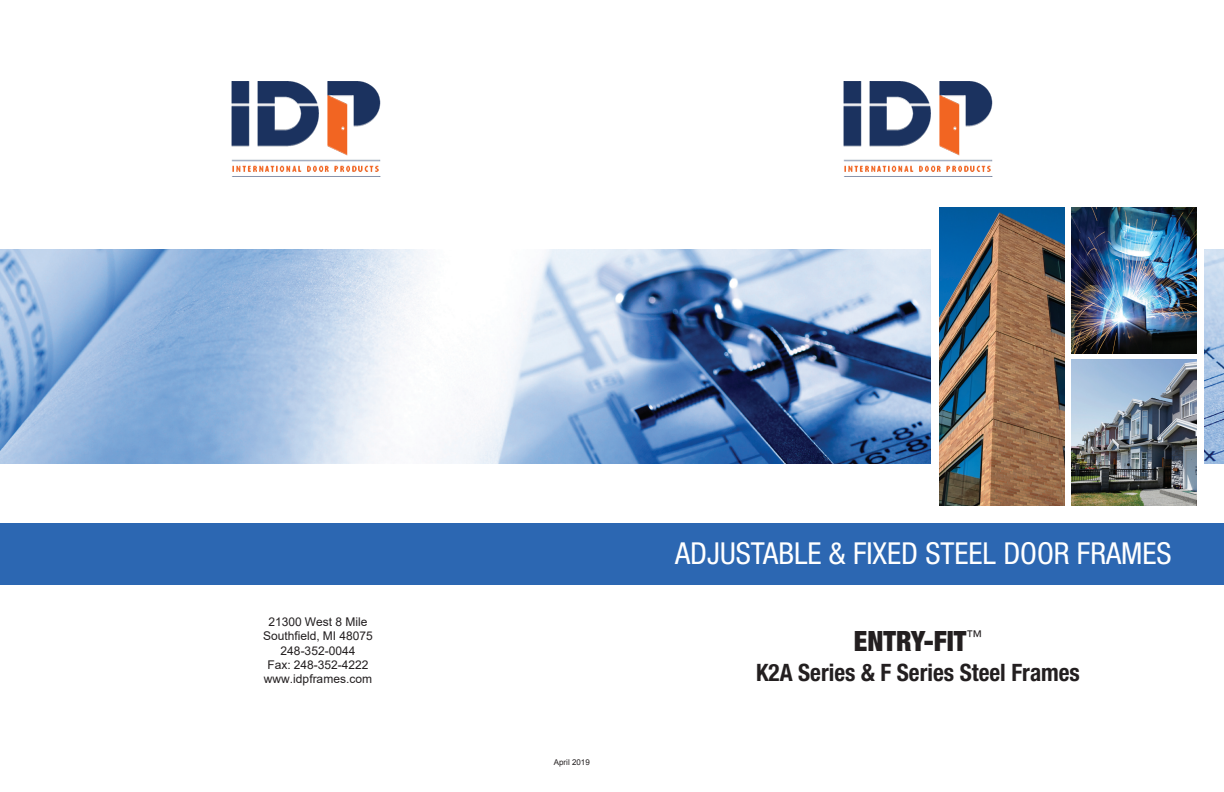
<style>
.page{position:relative;width:1224px;height:792px;background:#fff}
.page>*{position:absolute;margin:0;border:0;box-sizing:border-box;transform-origin:0 0}
.t1{font:condensed 30.3px "Helvetica Neue";color:#fff}
.t2{font:900 condensed 28px "Helvetica Neue";color:#231f20}
.t3{font:700 condensed 24px "Helvetica Neue";color:#231f20}
.t4{font:12px/14.2px "Arial";color:#231f20;text-align:center}
.t5{font:300 condensed 9px "Helvetica Neue";color:#231f20}
.t6{font:8px "Arial";color:#231f20}
</style>
<div class="page">
<img style="left:0;top:249px;width:1224px;height:215px">
<div style="left:0;top:523px;width:1224px;height:62px;background:#2c67b2"></div>
<svg style="left:931px;top:242px;width:272px;height:232px"></svg>
<img style="left:1072px;top:359px;width:124px;height:147px">
<img style="left:1072px;top:207px;width:124px;height:146px">
<img style="left:940px;top:207px;width:124px;height:299px">
<img style="left:231px;top:81px;width:150px;height:91px">
<img style="left:843px;top:81px;width:150px;height:91px">
<p class="t4" style="left:263px;top:615px;width:111px">21300 West 8 Mile<br>Southfield, MI 48075<br>248-352-0044<br>Fax: 248-352-4222 www.idpframes.com</p>
<p class="t5" style="left:567px;top:757px;width:17px">1/14</p>
<p class="t6" style="left:554px;top:757px;width:38px">April 2019</p>
<p class="t1" style="left:675px;top:536px;width:498px">ADJUSTABLE &amp; FIXED STEEL DOOR FRAMES</p>
<p class="t2" style="left:854px;top:624px;width:130px">ENTRY-FIT<sup>™</sup></p>
<p class="t3" style="left:756px;top:658px;width:325px">K2A Series &amp; F Series Steel Frames</p>
</div>
